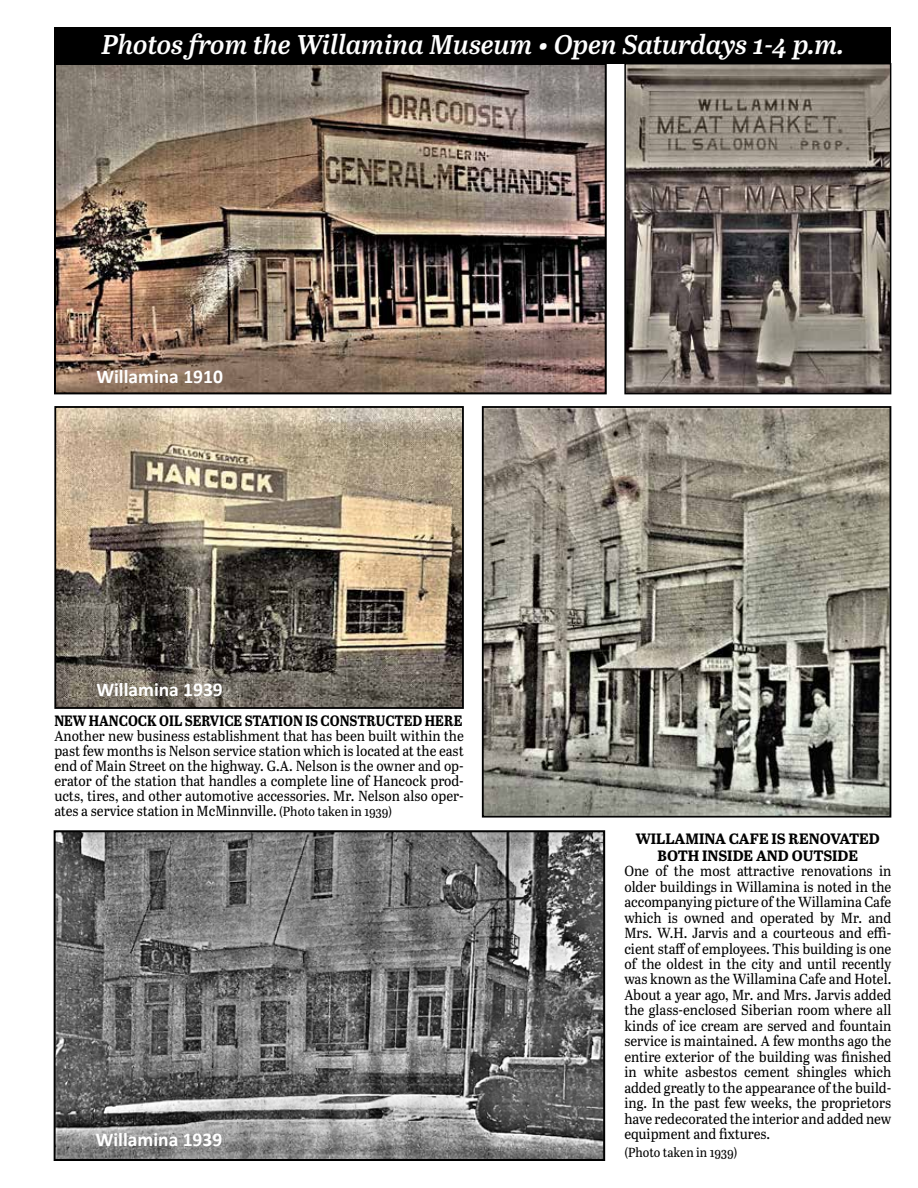
<style>
.page{position:relative;width:918px;height:1188px;background:#fff}
.page>*{position:absolute;margin:0;border:0;box-sizing:border-box;transform-origin:0 0}
.t1{font:italic 600 27px "Abril Text";color:#fff}
.t2{font:700 19.5px "Calibri";color:#fff}
.t3{font:700 15px "Abril Text";color:#000;scale:.9 1}
.t4{font:700 15px/16.5px "Abril Text";color:#000;text-align:center}
.t5{font:14.55px/15.5px "Abril Text";color:#000;text-align:justify;scale:.93 1}
.t6{font:13.05px "Abril Text";color:#000;scale:.93 1}
.s1{font-size:13.05px}
</style>
<div class="page">
<div style="left:54px;top:27px;width:837px;height:37px;background:#000"></div>
<img style="left:485px;top:409px;width:403px;height:406px">
<div style="left:482px;top:406px;width:409px;height:412px;border:2px solid #000"></div>
<img style="left:57px;top:833px;width:545px;height:325px">
<div style="left:54px;top:830px;width:551px;height:331px;border:2px solid #000"></div>
<img style="left:57px;top:66px;width:547px;height:325px">
<div style="left:54px;top:63px;width:553px;height:331px;border:2px solid #000"></div>
<img style="left:627px;top:66px;width:261px;height:325px">
<div style="left:624px;top:63px;width:267px;height:331px;border:2px solid #000"></div>
<img style="left:57px;top:409px;width:404px;height:297px">
<div style="left:54px;top:406px;width:410px;height:303px;border:2px solid #000"></div>
<h1 class="t1" style="left:101px;top:25px;width:745px">Photos from the Willamina Museum • Open Saturdays 1-4 p.m.</h1>
<h2 class="t2" style="left:96px;top:362px;width:128px">Willamina 1910</h2>
<h2 class="t2" style="left:96px;top:676px;width:128px">Willamina 1939</h2>
<p class="t3" style="left:54px;top:709px;width:455px">NEW HANCOCK OIL SERVICE STATION IS CONSTRUCTED HERE</p>
<p class="t5" style="left:54px;top:727px;width:442px;line-height:15px">Another new business establishment that has been built within the past few months is Nelson service station which is located at the east end of Main Street on the highway. G.A. Nelson is the owner and op&shy;erator of the station that handles a complete line of Hancock prod&shy;ucts, tires, and other automotive accessories. Mr. Nelson also oper&shy;ates a service station in McMinnville. <span class="s1">(Photo taken in 1939)</span></p>
<h2 class="t2" style="left:96px;top:1126px;width:128px">Willamina 1939</h2>
<p class="t4" style="left:636px;top:830px;width:246px">WILLAMINA CAFE IS RENOVATED<br>BOTH INSIDE AND OUTSIDE</p>
<p class="t5" style="left:624px;top:863px;width:289px">One of the most attractive renovations in older buildings in Willamina is noted in the accompanying picture of the Willamina Cafe which is owned and operated by Mr. and Mrs. W.H. Jarvis and a courteous and effi&shy;cient staff of employees. This building is one of the oldest in the city and until recently was known as the Willamina Cafe and Hotel.<br>About a year ago, Mr. and Mrs. Jarvis added the glass-enclosed Siberian room where all kinds of ice cream are served and fountain service is maintained. A few months ago the entire exterior of the building was finished in white asbestos cement shingles which added greatly to the appearance of the build&shy;ing. In the past few weeks, the proprietors have redecorated the interior and added new equipment and fixtures.</p>
<p class="t6" style="left:624px;top:1143px;width:123px">(Photo taken in 1939)</p>
</div>
